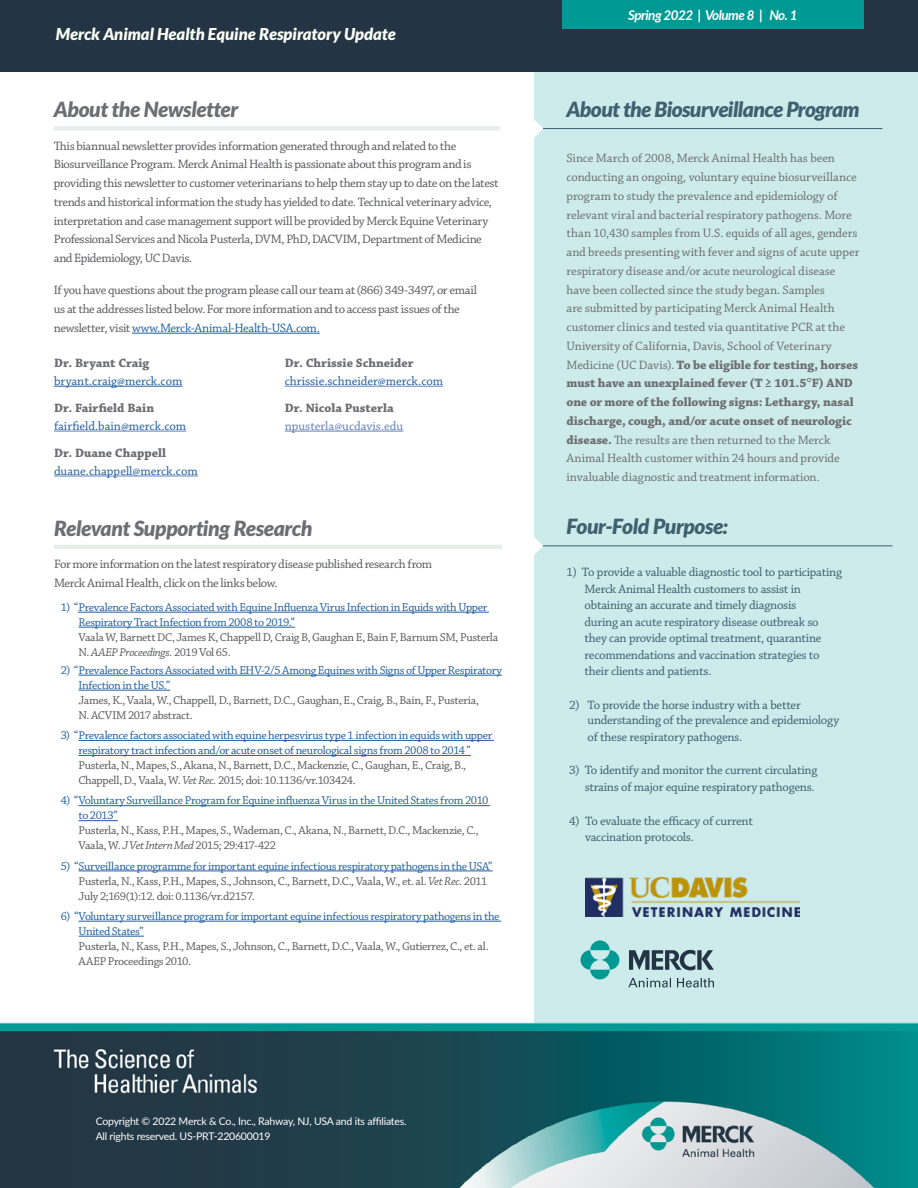
<style>
.page{position:relative;width:918px;height:1188px;background:#fff}
.page>*{position:absolute;margin:0;border:0;box-sizing:border-box;transform-origin:0 0}
.t1{font:italic 900 21px "Lato";letter-spacing:-.025em;color:#3e606f}
.t2{font:italic 900 21px "Lato";letter-spacing:-.015em;color:#6d6e71}
.t3{font:italic 900 16.5px "Lato";color:#fcfff5}
.t4{font:italic 700 13.5px "Lato";letter-spacing:-.04em;color:#fff}
.t5{font:12.75px/18.8px "Chaparral Pro";letter-spacing:-.005em;color:#6d6e71}
.t6{font:12.75px/18.8px "Chaparral Pro";letter-spacing:-.03em;color:#58595b}
.t7{font:12.75px/16.5px "Chaparral Pro";letter-spacing:-.02em;color:#3e606f}
.t8{font:12.75px "Chaparral Pro";color:#215e9e}
.t9{font:700 12.75px "Chaparral Pro";letter-spacing:.005em;color:#6d6e71}
.t10{font:12.75px "Chaparral Pro";color:#627fb5}
.t11{font:12px/15px "Chaparral Pro";letter-spacing:-.03em;color:#58595b}
.t12{font:12px/15px "Chaparral Pro";letter-spacing:-.03em;color:#215e9e}
.t13{font:10.5px/15px "Lato";letter-spacing:-.02em;color:#fff}
.s1{color:#215e9e}
.s2{font-style:italic}
.s3{font-weight:700}
.s4{font-family:"Lato"}
</style>
<div class="page">
<img style="left:0;top:332px;width:918px;height:856px">
<div style="left:534px;top:64px;width:384px;height:959px;background:#cdebea"></div>
<div style="left:0;top:0;width:918px;height:72px;background:#243444"></div>
<div style="left:54px;top:126px;width:446px;height:5px;background:#e9eeeb"></div>
<hr style="left:132px;top:333px;width:188px;height:1px;background:#215e9e">
<hr style="left:543px;top:128px;width:339px;height:1px;background:#3e606f">
<hr style="left:542px;top:546px;width:350px;height:1px;background:#3e606f">
<svg style="left:534px;top:119px;width:9px;height:19px"></svg>
<svg style="left:500px;top:525px;width:43px;height:42px"></svg>
<img style="left:586px;top:878px;width:214px;height:38px">
<hr style="left:54px;top:545px;width:448px;height:4px;background:#e9eeeb">
<hr style="left:78px;top:612px;width:411px;height:1px;background:#215e9e">
<hr style="left:78px;top:627px;width:217px;height:1px;background:#215e9e">
<hr style="left:78px;top:675px;width:424px;height:1px;background:#215e9e">
<hr style="left:78px;top:690px;width:92px;height:1px;background:#215e9e">
<hr style="left:78px;top:740px;width:416px;height:1px;background:#215e9e">
<hr style="left:78px;top:755px;width:393px;height:1px;background:#215e9e">
<hr style="left:78px;top:805px;width:412px;height:1px;background:#215e9e">
<hr style="left:78px;top:820px;width:40px;height:1px;background:#215e9e">
<hr style="left:79px;top:871px;width:414px;height:1px;background:#215e9e">
<hr style="left:79px;top:921px;width:422px;height:1px;background:#215e9e">
<hr style="left:79px;top:936px;width:65px;height:1px;background:#215e9e">
<hr style="left:54px;top:386px;width:128px;height:1px;background:#215e9e">
<hr style="left:54px;top:431px;width:132px;height:1px;background:#627fb5">
<hr style="left:54px;top:476px;width:144px;height:1px;background:#627fb5">
<hr style="left:285px;top:386px;width:158px;height:1px;background:#627fb5">
<hr style="left:285px;top:431px;width:118px;height:1px;background:#627fb5">
<svg style="left:581px;top:940px;width:38px;height:39px"></svg>
<svg style="left:628px;top:950px;width:86px;height:37px"></svg>
<div style="left:562px;top:0;width:302px;height:28px;background:#009994"></div>
<p class="t3" style="left:56px;top:25px;width:341px">Merck Animal Health Equine Respiratory Update</p>
<h1 class="t2" style="left:54px;top:97px;width:186px">About the Newsletter</h1>
<p class="t6" style="left:54px;top:137px;width:447px">This biannual newsletter provides information generated through and related to the Biosurveillance Program. Merck Animal Health is passionate about this program and is providing this newsletter to customer veterinarians to help them stay up to date on the latest trends and historical information the study has yielded to date. Technical veterinary advice, interpretation and case management support will be provided by Merck Equine Veterinary Professional Services and Nicola Pusterla, DVM, PhD, DACVIM, Department of Medicine and Epidemiology, UC Davis.</p>
<p class="t6" style="left:54px;top:282px;width:425px">If you have questions about the program please call our team at (866) 349-3497, or email us at the addresses listed below. For more information and to access past issues of the newsletter, visit <span class="s1">www.Merck-Animal-Health-USA.com.</span></p>
<p class="t9" style="left:54px;top:355px;width:97px">Dr. Bryant Craig</p>
<p class="t8" style="left:54px;top:374px;width:130px">bryant.craig@merck.com</p>
<p class="t9" style="left:54px;top:400px;width:102px">Dr. Fairfield Bain</p>
<p class="t8" style="left:54px;top:419px;width:134px">fairfield.bain@merck.com</p>
<p class="t9" style="left:54px;top:445px;width:114px">Dr. Duane Chappell</p>
<p class="t8" style="left:54px;top:464px;width:145px">duane.chappell@merck.com</p>
<p class="t9" style="left:285px;top:355px;width:131px">Dr. Chrissie Schneider</p>
<p class="t8" style="left:285px;top:374px;width:160px">chrissie.schneider@merck.com</p>
<p class="t9" style="left:285px;top:400px;width:111px">Dr. Nicola Pusterla</p>
<p class="t10" style="left:285px;top:419px;width:120px">npusterla@ucdavis.edu</p>
<h1 class="t2" style="left:54px;top:516px;width:260px">Relevant Supporting Research</h1>
<p class="t6" style="left:54px;top:555px;width:380px">For more information on the latest respiratory disease published research from<br>Merck Animal Health, click on the links below.</p>
<p class="t12" style="left:78px;top:600px;width:410px;text-indent:-18px">1) “Prevalence Factors Associated with Equine Influenza Virus Infection in Equids with Upper<br>Respiratory Tract Infection from 2008 to 2019.”</p>
<p class="t11" style="left:78px;top:630px;width:421px">Vaala W, Barnett DC, James K, Chappell D, Craig B, Gaughan E, Bain F, Barnum SM, Pusterla<br>N. <span class="s2">AAEP Proceedings.</span> 2019 Vol 65.</p>
<p class="t12" style="left:78px;top:663px;width:425px;text-indent:-18px">2) “Prevalence Factors Associated with EHV-2/5 Among Equines with Signs of Upper Respiratory<br>Infection in the US.”</p>
<p class="t11" style="left:78px;top:693px;width:402px">James, K., Vaala, W., Chappell, D., Barnett, D.C., Gaughan, E., Craig, B., Bain, F., Pusteria,<br>N. ACVIM 2017 abstract.</p>
<p class="t12" style="left:61px;top:728px;width:433px;text-align:center">3) “ Prevalence factors associated with equine herpesvirus type 1 infection in equids with upper respiratory tract infection and/or acute onset of neurological signs from 2008 to 2014 ”</p>
<p class="t11" style="left:78px;top:758px;width:389px">Pusterla, N., Mapes, S., Akana, N., Barnett, D.C., Mackenzie, C., Gaughan, E., Craig, B.,<br>Chappell, D., Vaala, W. <span class="s2">Vet Rec.</span> 2015; doi: 10.1136/vr.103424.</p>
<p class="t12" style="left:78px;top:794px;width:412px;text-indent:-18px">4) “ Voluntary Surveillance Program for Equine influenza Virus in the United States from 2010 to 2013”</p>
<p class="t11" style="left:78px;top:824px;width:402px">Pusterla, N., Kass, P.H., Mapes, S., Wademan, C., Akana, N., Barnett, D.C., Mackenzie, C.,<br>Vaala, W. <span class="s2">J Vet Intern Med</span> 2015; 29:417-422</p>
<p class="t11" style="left:79px;top:859px;width:415px;text-indent:-18px"><span class="s1">5) “ Surveillance programme for important equine infectious respiratory pathogens in the USA”<br></span>Pusterla, N., Kass, P.H., Mapes, S., Johnson, C., Barnett, D.C., Vaala, W., et. al. <span class="s2">Vet Rec.</span> 2011<br>July 2;169(1):12. doi: 0.1136/vr.d2157.</p>
<p class="t12" style="left:79px;top:909px;width:423px;text-indent:-18px">6) “ Voluntary surveillance program for important equine infectious respiratory pathogens in the<br>United States”</p>
<p class="t11" style="left:79px;top:939px;width:412px">Pusterla, N., Kass, P.H., Mapes, S., Johnson, C., Barnett, D.C., Vaala, W., Gutierrez, C., et. al.<br>AAEP Proceedings2010.</p>
<p class="t13" style="left:96px;top:1113px;width:312px">Copyright © 2022 Merck &amp; Co., Inc., Rahway, NJ, USA and its affiliates.<br>All rights reserved. US-PRT-220600019</p>
<p class="t4" style="left:628px;top:5px;width:171px">Spring 2022 | Volume 8 | No. 1</p>
<h1 class="t1" style="left:567px;top:97px;width:295px">About the Biosurveillance Program</h1>
<p class="t5" style="left:567px;top:150px;width:295px">Since March of 2008, Merck Animal Health has been conducting an ongoing, voluntary equine biosurveillance program to study the prevalence and epidemiology of relevant viral and bacterial respiratory pathogens. More than 10,430 samples from U.S. equids of all ages, genders and breeds presenting with fever and signs of acute upper respiratory disease and/or acute neurological disease have been collected since the study began. Samples<br>are submitted by participating Merck Animal Health customer clinics and tested via quantitative PCR at the University of California, Davis, School of Veterinary Medicine (UC Davis). <span class="s3">To be eligible for testing, horses must have an unexplained fever (T ≥ 101.5</span><span class="s4">°</span><span class="s3">F) AND one or more of the following signs: Lethargy, nasal discharge, cough, and/or acute onset of neurologic disease.</span> The results are then returned to the Merck Animal Health customer within 24 hours and provide invaluable diagnostic and treatment information.</p>
<h1 class="t1" style="left:567px;top:514px;width:163px">Four-Fold Purpose:</h1>
<p class="t7" style="left:585px;top:565px;width:259px;text-indent:-18px">1) To provide a valuable diagnostic tool to participating Merck Animal Health customers to assist in obtaining an accurate and timely diagnosis<br>during an acute respiratory disease outbreak so they can provide optimal treatment, quarantine recommendations and vaccination strategies to their clients and patients.</p>
<p class="t7" style="left:588px;top:698px;width:253px;line-height:15px;text-indent:-18px">2) To provide the horse industry with a better understanding of the prevalence and epidemiology</p>
<p class="t7" style="left:588px;top:729px;width:156px">of these respiratory pathogens.</p>
<p class="t7" style="left:569px;top:763px;width:250px;text-align:right">3) To identify and monitor the current circulating strains of major equine respiratory pathogens.</p>
<p class="t7" style="left:585px;top:813px;width:169px;text-indent:-16px">4) To evaluate the efficacy of current vaccination protocols.</p>
</div>
